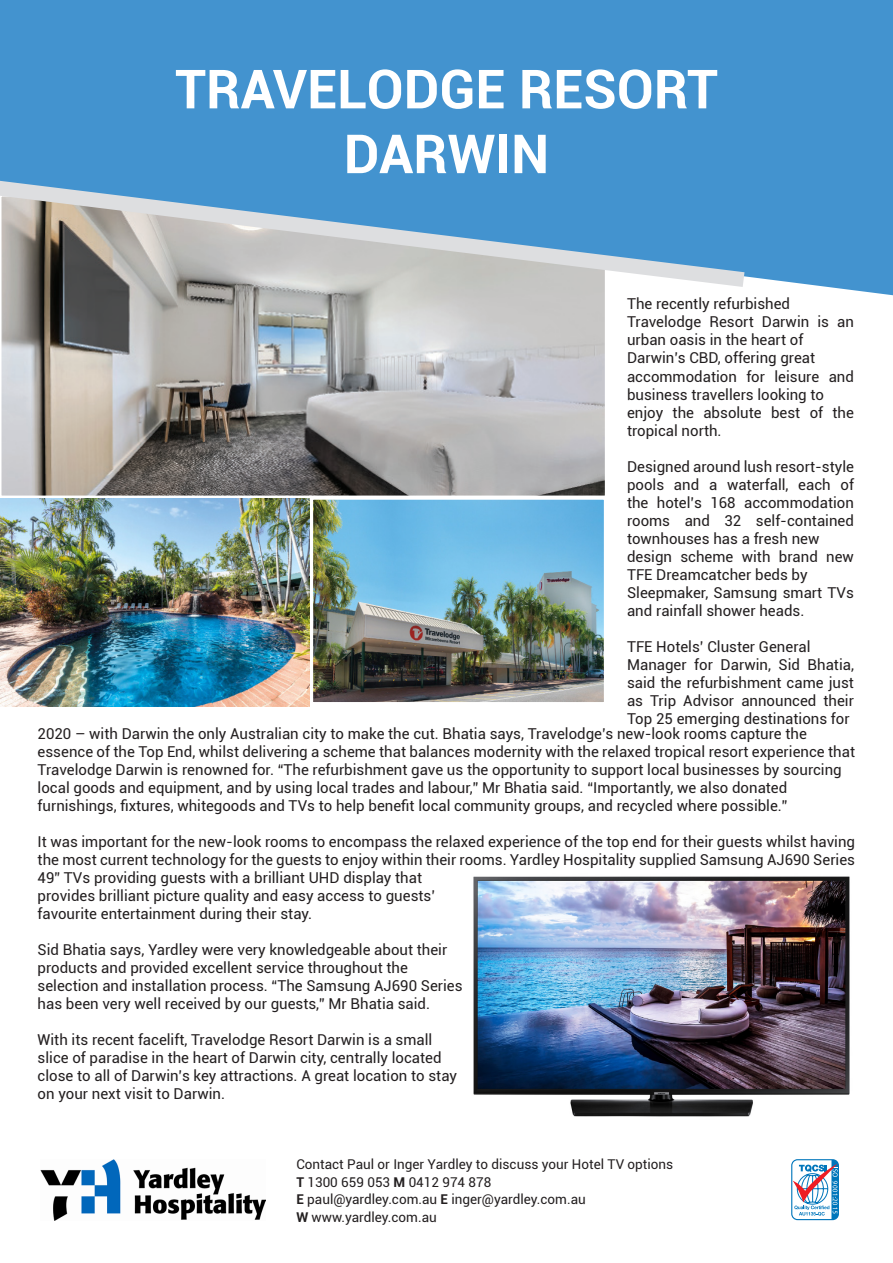
<style>
.page{position:relative;width:893px;height:1263px;background:#fff}
.page>*{position:absolute;margin:0;border:0;box-sizing:border-box;transform-origin:0 0}
.t1{font:700 54px "Roboto";color:#fff}
.t2{font:15px/18px "Roboto";color:#231f20}
.t3{font:13.5px "Roboto";color:#231f20}
.s1{font-weight:700}
</style>
<div class="page">
<svg style="left:1px;top:295px;width:604px;height:201px;background:#a4a3a2"></svg>
<div style="left:0;top:0;width:893px;height:295px;background:#4393cf"></div>
<svg style="left:0;top:181px;width:744px;height:106px;background:#89aac2"></svg>
<img style="left:41px;top:1159px;width:225px;height:61px">
<svg style="left:791px;top:1159px;width:48px;height:61px"></svg>
<img style="left:473px;top:876px;width:377px;height:241px">
<img style="left:314px;top:501px;width:289px;height:200px">
<div style="left:309px;top:496px;width:299px;height:210px;border:4px solid #fff"></div>
<img style="left:0;top:499px;width:309px;height:207px">
<p class="t1" style="left:175px;top:51px;width:544px">TRAVELODGE RESORT</p>
<p class="t1" style="left:344px;top:116px;width:207px">DARWIN</p>
<p class="t2" style="left:627px;top:295px;width:165px">The recently refurbished</p>
<p class="t2" style="left:627px;top:313px;width:228px">Travelodge Resort Darwin is an urban oasis in the heart of</p>
<p class="t2" style="left:627px;top:349px;width:190px">Darwin’s CBD, offering great</p>
<p class="t2" style="left:627px;top:367px;width:228px">accommodation for leisure and business travellers looking to</p>
<p class="t2" style="left:627px;top:403px;width:228px">enjoy the absolute best of the tropical north.</p>
<p class="t2" style="left:627px;top:457px;width:228px;text-align:justify">Designed around lush resort-style pools and a waterfall, each of the hotel’s 168 accommodation rooms and 32 self-contained townhouses has a fresh new</p>
<p class="t2" style="left:627px;top:547px;width:228px">design scheme with brand new<br>TFE Dreamcatcher beds by</p>
<p class="t2" style="left:627px;top:583px;width:228px">Sleepmaker, Samsung smart TVs and rainfall shower heads.</p>
<p class="t2" style="left:627px;top:637px;width:185px">TFE Hotels’ Cluster General</p>
<p class="t2" style="left:627px;top:655px;width:228px;text-align:justify">Manager for Darwin, Sid Bhatia, said the refurbishment came just as Trip Advisor announced their Top 25 emerging destinations for</p>
<p class="t2" style="left:38px;top:724px;width:771px">2020 – with Darwin the only Australian city to make the cut. Bhatia says, Travelodge’s new-look rooms capture the</p>
<p class="t2" style="left:38px;top:742px;width:819px">essence of the Top End, whilst delivering a scheme that balances modernity with the relaxed tropical resort experience that<br>Travelodge Darwin is renowned for. “The refurbishment gave us the opportunity to support local businesses by sourcing</p>
<p class="t2" style="left:38px;top:778px;width:751px">local goods and equipment, and by using local trades and labour,” Mr Bhatia said. “Importantly, we also donated</p>
<p class="t2" style="left:38px;top:796px;width:751px">furnishings, fixtures, whitegoods and TVs to help benefit local community groups, and recycled where possible.”</p>
<p class="t2" style="left:38px;top:832px;width:819px">It was important for the new-look rooms to encompass the relaxed experience of the top end for their guests whilst having</p>
<p class="t2" style="left:38px;top:850px;width:819px">the most current technology for the guests to enjoy within their rooms. Yardley Hospitality supplied Samsung AJ690 Series<br>49” TVs providing guests with a brilliant UHD display that</p>
<p class="t2" style="left:38px;top:886px;width:399px">provides brilliant picture quality and easy access to guests’</p>
<p class="t2" style="left:38px;top:904px;width:276px">favourite entertainment during their stay.</p>
<p class="t2" style="left:38px;top:940px;width:411px">Sid Bhatia says, Yardley were very knowledgeable about their</p>
<p class="t2" style="left:38px;top:958px;width:372px">products and provided excellent service throughout the</p>
<p class="t2" style="left:38px;top:976px;width:426px">selection and installation process. “The Samsung AJ690 Series</p>
<p class="t2" style="left:38px;top:994px;width:394px">has been very well received by our guests,” Mr Bhatia said.</p>
<p class="t2" style="left:38px;top:1030px;width:396px">With its recent facelift, Travelodge Resort Darwin is a small</p>
<p class="t2" style="left:38px;top:1048px;width:405px">slice of paradise in the heart of Darwin city, centrally located</p>
<p class="t2" style="left:38px;top:1066px;width:421px">close to all of Darwin’s key attractions. A great location to stay</p>
<p class="t2" style="left:38px;top:1084px;width:189px">on your next visit to Darwin.</p>
<p class="t3" style="left:296px;top:1155px;width:378px">Contact Paul or Inger Yardley to discuss your Hotel TV options</p>
<p class="t3" style="left:296px;top:1172px;width:197px"><span class="s1">T</span> 1300 659 053 <span class="s1">M</span> 0412 974 878</p>
<p class="t3" style="left:296px;top:1190px;width:291px"><span class="s1">E</span> paul@yardley.com.au <span class="s1">E</span> inger@yardley.com.au</p>
<p class="t3" style="left:296px;top:1208px;width:142px"><span class="s1">W</span> www.yardley.com.au</p>
</div>
